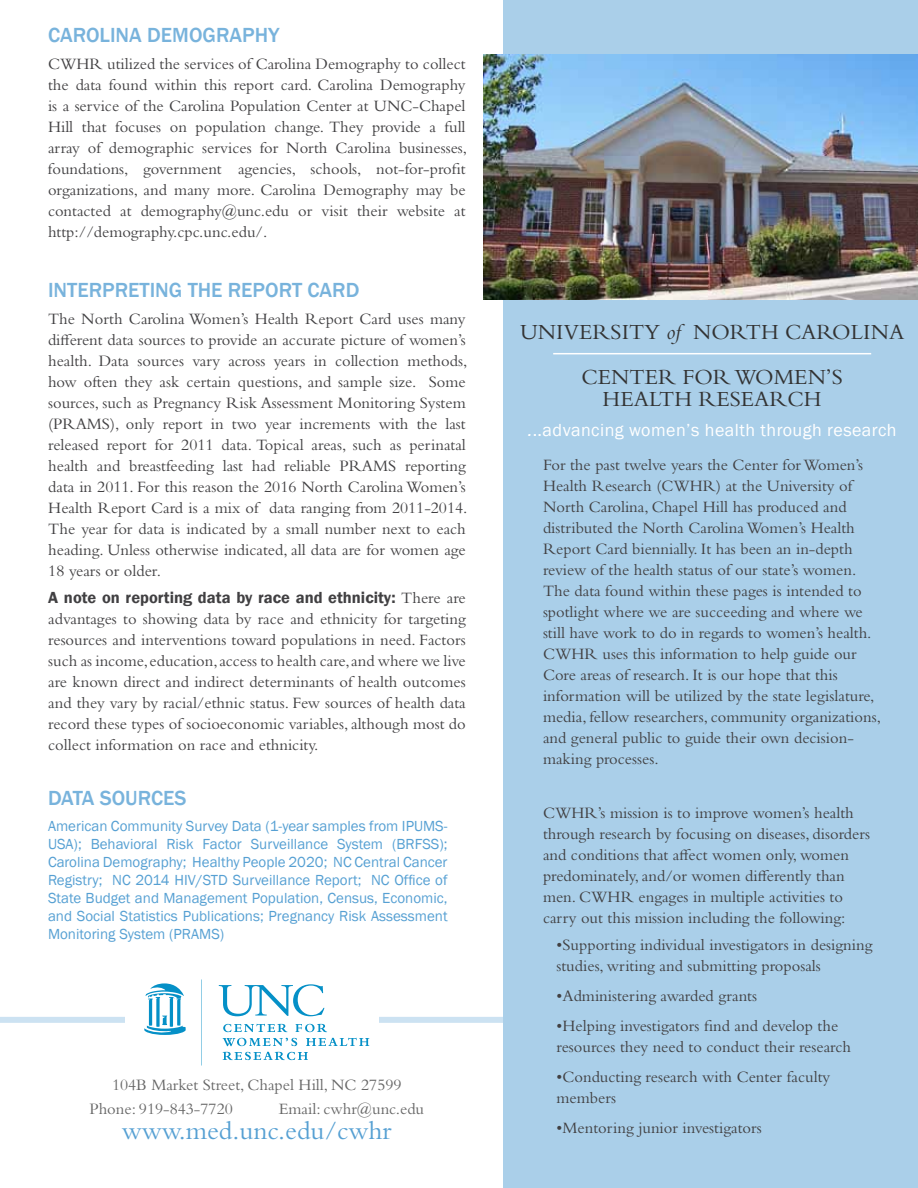
<style>
.page{position:relative;width:918px;height:1188px;background:#fff}
.page>*{position:absolute;margin:0;border:0;box-sizing:border-box;transform-origin:0 0}
.t1{font:27px "Bembo Std";color:#56a0d3}
.t2{font:22.5px/45px "Bembo Std";color:#333;text-align:center}
.t3{font:500 21px "Franklin Gothic";color:#78b3dc}
.t4{font:18px "Franklin Gothic";letter-spacing:.025em;color:#fff}
.t5{font:16.5px/21px "Bembo Std";color:#414042}
.t6{font:16.5px/24.8px "Bembo Std";color:#666}
.t7{font:600 16.5px "Franklin Gothic";color:#414042}
.t8{font:15px/18px "Franklin Gothic";color:#56a0d3;text-align:justify}
.s1{font-family:"Bembo Std";font-weight:400}
.s2{font-style:italic}
</style>
<div class="page">
<div style="left:0;top:1017px;width:918px;height:6px;background:#cce2f2"></div>
<div style="left:503px;top:0;width:415px;height:1188px;background:#aacfe9"></div>
<hr style="left:553px;top:353px;width:318px;height:1px;background:#fff">
<div style="left:125px;top:964px;width:254px;height:109px;background:#fff"></div>
<img style="left:484px;top:54px;width:434px;height:245px">
<svg style="left:223px;top:1024px;width:64px;height:8px"></svg>
<svg style="left:296px;top:1024px;width:31px;height:8px"></svg>
<svg style="left:223px;top:1038px;width:74px;height:8px"></svg>
<svg style="left:306px;top:1038px;width:63px;height:8px"></svg>
<svg style="left:223px;top:1052px;width:85px;height:8px"></svg>
<svg style="left:144px;top:983px;width:42px;height:52px"></svg>
<svg style="left:219px;top:984px;width:105px;height:32px"></svg>
<p class="t3" style="left:48px;top:22px;width:233px">CAROLINA DEMOGRAPHY</p>
<p class="t5" style="left:48px;top:53px;width:421px;text-align:justify">CWHR utilized the services of Carolina Demography to collect the data found within this report card. Carolina Demography is a service of the Carolina Population Center at UNC-Chapel Hill that focuses on population change. They provide a full array of demographic services for North Carolina businesses, foundations, government agencies, schools, not-for-profit organizations, and many more. Carolina Demography may be contacted at demography@unc.edu or visit their website at http://demography.cpc.unc.edu/.</p>
<p class="t3" style="left:48px;top:277px;width:313px">INTERPRETING THE REPORT CARD</p>
<p class="t5" style="left:48px;top:308px;width:421px;text-align:justify">The North Carolina Women’s Health Report Card uses many different data sources to provide an accurate picture of women’s health. Data sources vary across years in collection methods, how often they ask certain questions, and sample size. Some sources, such as Pregnancy Risk Assessment Monitoring System (PRAMS), only report in two year increments with the last released report for 2011 data. Topical areas, such as perinatal health and breastfeeding last had reliable PRAMS reporting data in 2011. For this reason the 2016 North Carolina Women’s Health Report Card is a mix of data ranging from 2011-2014.<br>The year for data is indicated by a small number next to each heading. Unless otherwise indicated, all data are for women age 18 years or older.</p>
<p class="t7" style="left:48px;top:587px;width:419px">A note on reporting data by race and ethnicity: <span class="s1">There are</span></p>
<p class="t5" style="left:48px;top:608px;width:419px;text-align:justify">advantages to showing data by race and ethnicity for targeting resources and interventions toward populations in need. Factors such as income,education,access to health care,and where we live are known direct and indirect determinants of health outcomes and they vary by racial/ethnic status. Few sources of health data record these types of socioeconomic variables, although most do collect information on race and ethnicity.</p>
<p class="t3" style="left:48px;top:785px;width:140px">DATA SOURC ES</p>
<p class="t8" style="left:48px;top:817px;width:401px">American Community Survey Data (1-year samples from IPUMS-USA); Behavioral Risk Factor Surveillance System (BRFSS); Carolina Demography; Healthy People 2020; NC Central Cancer Registry; NC 2014 HIV/STD Surveillance Report; NC Office of State Budget and Management Population, Census, Economic, and Social Statistics Publications; Pregnancy Risk Assessment Monitoring System (PRAMS)</p>
<p class="t6" style="left:89px;top:1072px;width:314px;text-indent:23px">104B Market Street, Chapel Hill, NC 27599<br>Phone: 919-843-7720</p>
<p class="t6" style="left:279px;top:1096px;width:147px">Email: cwhr@unc.edu</p>
<h1 class="t1" style="left:122px;top:1115px;width:271px">www.med.unc.edu/cwhr</h1>
<h2 class="t2" style="left:520px;top:309px;width:386px">UNIVERSITY <span class="s2">of</span> NORTH CAROLINA<br>CENTER FORWOMEN’S</h2>
<h2 class="t2" style="left:603px;top:376px;width:221px">HEALTH RESEARCH</h2>
<p class="t4" style="left:528px;top:419px;width:370px"><span class="s2">.</span>..advancing women’s health through research</p>
<p class="t5" style="left:543px;top:454px;width:340px">For the past twelve years the Center forWomen’s Health Research (CWHR) at the University of North Carolina, Chapel Hill has produced and distributed the North CarolinaWomen’s Health Report Card biennially. It has been an in-depth review of the health status of our state’s women.<br>The data found within these pages is intended to spotlight where we are succeeding and where we still have work to do in regards to women’s health.<br>CWHR uses this information to help guide our Core areas of research. It is our hope that this information will be utilized by the state legislature, media, fellow researchers, community organizations, and general public to guide their own decision&shy;making processes.</p>
<p class="t5" style="left:543px;top:802px;width:329px">CWHR’s mission is to improve women’s health through research by focusing on diseases, disorders and conditions that affect women only, women predominately, and/or women differently than men. CWHR engages in multiple activities to carry out this mission including the following:</p>
<p class="t5" style="left:557px;top:934px;width:317px">• Supporting individual investigators in designing studies, writing and submitting proposals</p>
<p class="t5" style="left:557px;top:985px;width:202px">• Administering awarded grants</p>
<p class="t5" style="left:557px;top:1015px;width:296px">• Helping investigators find and develop the resources they need to conduct their research</p>
<p class="t5" style="left:557px;top:1066px;width:275px">• Conducting research with Center faculty members</p>
<p class="t5" style="left:557px;top:1117px;width:207px">• Mentoring junior investigators</p>
</div>
